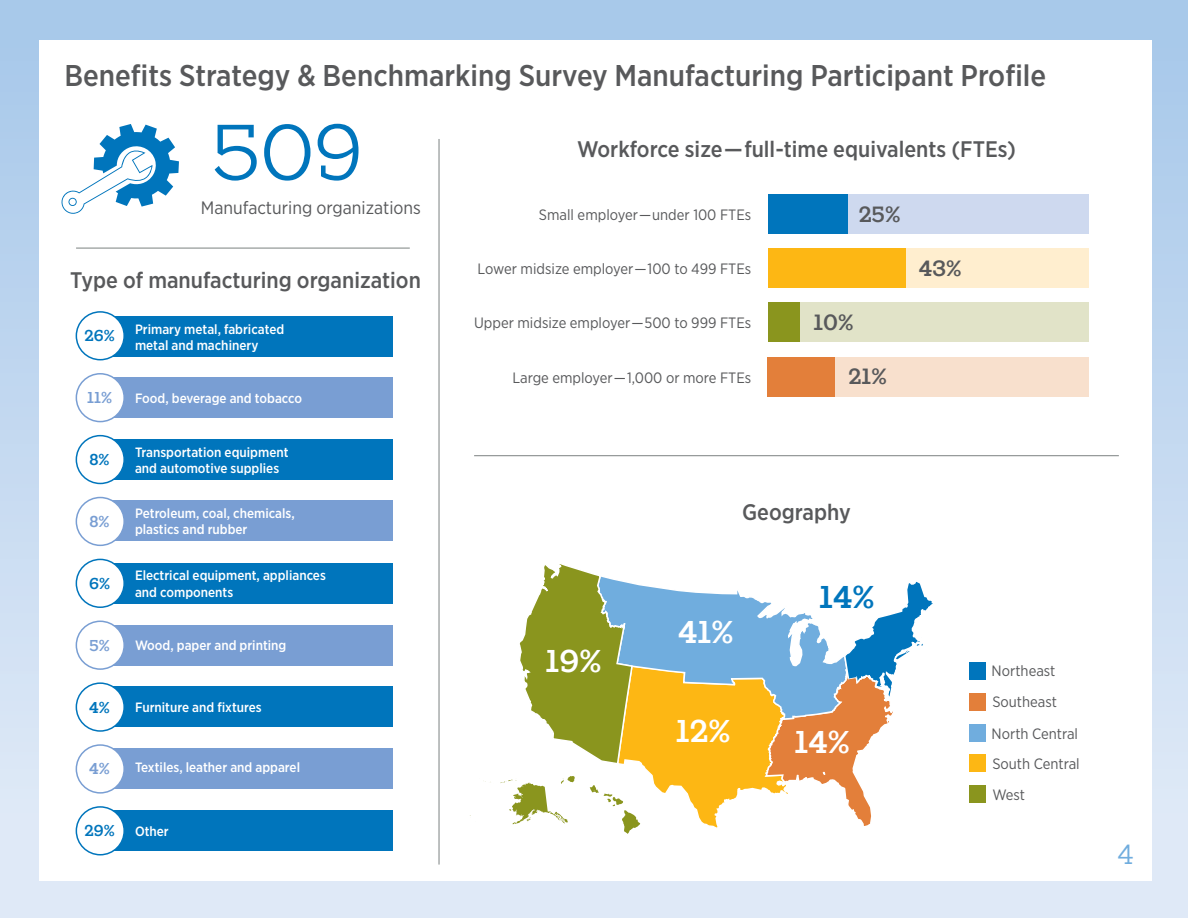
<style>
.page{position:relative;width:1188px;height:918px;background:#fff}
.page>*{position:absolute;margin:0;border:0;box-sizing:border-box;transform-origin:0 0}
.t1{font:300 75px "Gallagher Slab";color:#0075bc}
.t2{font:500 30px "Gotham Narrow";color:#58595b}
.t3{font:500 30px "Gallagher Slab";color:#fff}
.t4{font:500 30px "Gallagher Slab";color:#0075bc}
.t5{font:300 27px "Gallagher Slab";color:#70adde}
.t6{font:500 22.5px "Gotham Narrow";color:#58595b}
.t7{font:500 21px "Gallagher Slab";letter-spacing:.005em;color:#58595b}
.t8{font:18px "Gotham Narrow";color:#58595b}
.t9{font:15px/30.6px "Gotham Narrow";color:#58595b}
.t10{font:500 15px "Gallagher Slab";color:#0075bc}
.t11{font:500 15px "Gallagher Slab";color:#799ed3}
.t12{font:500 13.5px/16.2px "Gotham Narrow";color:#fff}
</style>
<div class="page">
<div style="left:0;top:0;width:1188px;height:918px;background:linear-gradient(to bottom,#a6c7e9,#e4ecf8)"></div>
<div style="left:39px;top:40px;width:1112px;height:841px;background:#fff"></div>
<hr style="left:439px;top:139px;width:1px;height:726px;background:#7c8281">
<hr style="left:474px;top:455px;width:645px;height:1px;background:#7c8281">
<hr style="left:76px;top:248px;width:334px;height:1px;background:#7c8281">
<div style="left:768px;top:194px;width:321px;height:40px;background:#ced9ef"></div>
<div style="left:768px;top:303px;width:320px;height:39px;background:#e1e3c8"></div>
<div style="left:768px;top:248px;width:320px;height:40px;background:#ffeecf"></div>
<div style="left:768px;top:357px;width:320px;height:40px;background:#f8e0cd"></div>
<div style="left:969px;top:693px;width:16px;height:18px;background:#e37f3a"></div>
<div style="left:969px;top:755px;width:16px;height:17px;background:#fdb714"></div>
<div style="left:969px;top:786px;width:16px;height:17px;background:#8a951e"></div>
<div style="left:969px;top:663px;width:16px;height:17px;background:#0075bc"></div>
<div style="left:969px;top:724px;width:16px;height:17px;background:#70adde"></div>
<svg style="left:596px;top:0;width:253px;height:457px"></svg>
<svg style="left:500px;top:564px;width:433px;height:270px"></svg>
<div style="left:108px;top:316px;width:285px;height:40px;background:#0075bc"></div>
<div style="left:76px;top:312px;width:48px;height:48px;background:#fff;border-radius:50%"></div>
<div style="left:76px;top:311px;width:49px;height:49px;border:2px solid #0075bc;border-radius:50%"></div>
<div style="left:108px;top:563px;width:285px;height:41px;background:#0075bc"></div>
<div style="left:76px;top:559px;width:48px;height:48px;background:#fff;border-radius:50%"></div>
<div style="left:76px;top:559px;width:49px;height:49px;border:2px solid #0075bc;border-radius:50%"></div>
<div style="left:108px;top:439px;width:285px;height:41px;background:#0075bc"></div>
<div style="left:76px;top:436px;width:48px;height:47px;background:#fff;border-radius:50%"></div>
<div style="left:76px;top:435px;width:49px;height:49px;border:2px solid #0075bc;border-radius:50%"></div>
<div style="left:108px;top:687px;width:285px;height:40px;background:#0075bc"></div>
<div style="left:76px;top:683px;width:48px;height:48px;background:#fff;border-radius:50%"></div>
<div style="left:76px;top:682px;width:49px;height:50px;border:2px solid #0075bc;border-radius:50%"></div>
<div style="left:108px;top:377px;width:285px;height:41px;background:#799ed3"></div>
<div style="left:76px;top:374px;width:48px;height:48px;background:#fff;border-radius:50%"></div>
<div style="left:76px;top:373px;width:49px;height:49px;border:2px solid #799ed3;border-radius:50%"></div>
<div style="left:108px;top:625px;width:285px;height:40px;background:#799ed3"></div>
<div style="left:76px;top:621px;width:48px;height:48px;background:#fff;border-radius:50%"></div>
<div style="left:76px;top:621px;width:49px;height:49px;border:2px solid #799ed3;border-radius:50%"></div>
<div style="left:108px;top:501px;width:285px;height:40px;background:#799ed3"></div>
<div style="left:76px;top:498px;width:48px;height:47px;background:#fff;border-radius:50%"></div>
<div style="left:76px;top:497px;width:49px;height:49px;border:2px solid #799ed3;border-radius:50%"></div>
<div style="left:108px;top:748px;width:285px;height:41px;background:#799ed3"></div>
<div style="left:76px;top:745px;width:48px;height:48px;background:#fff;border-radius:50%"></div>
<div style="left:76px;top:744px;width:49px;height:50px;border:2px solid #799ed3;border-radius:50%"></div>
<div style="left:108px;top:810px;width:285px;height:40px;background:#0075bc"></div>
<div style="left:76px;top:807px;width:48px;height:48px;background:#fff;border-radius:50%"></div>
<div style="left:76px;top:806px;width:49px;height:50px;border:2px solid #0075bc;border-radius:50%"></div>
<div style="left:769px;top:194px;width:79px;height:40px;background:#0075bc"></div>
<svg style="left:61px;top:124px;width:118px;height:90px"></svg>
<div style="left:768px;top:357px;width:67px;height:40px;background:#e37f3a"></div>
<div style="left:768px;top:303px;width:32px;height:39px;background:#8a951e"></div>
<div style="left:768px;top:248px;width:137px;height:40px;background:#fdb714"></div>
<h2 class="t2" style="left:65px;top:57px;width:983px">Benefits Strategy &amp; Benchmarking Survey Manufacturing Participant Profile</h2>
<h1 class="t1" style="left:213px;top:106px;width:151px">509</h1>
<h3 class="t8" style="left:201px;top:196px;width:221px">Manufacturing organizations</h3>
<h3 class="t6" style="left:70px;top:266px;width:352px">Type of manufacturing organization</h3>
<p class="t10" style="left:84px;top:327px;width:32px">26%</p>
<p class="t12" style="left:135px;top:320px;width:151px">Primary metal, fabricated metal and machinery</p>
<p class="t11" style="left:87px;top:389px;width:27px">11%</p>
<p class="t12" style="left:135px;top:390px;width:169px">Food, beverage and tobacco</p>
<p class="t10" style="left:89px;top:450px;width:22px">8%</p>
<p class="t11" style="left:89px;top:512px;width:22px">8%</p>
<p class="t10" style="left:89px;top:574px;width:23px">6%</p>
<p class="t12" style="left:135px;top:444px;width:155px">Transportation equipment and automotive supplies</p>
<p class="t12" style="left:135px;top:505px;width:161px">Petroleum, coal, chemicals, plastics and rubber</p>
<p class="t12" style="left:135px;top:567px;width:192px">Electrical equipment, appliances and components</p>
<p class="t11" style="left:89px;top:636px;width:22px">5%</p>
<p class="t12" style="left:135px;top:637px;width:153px">Wood, paper and printing</p>
<p class="t10" style="left:89px;top:698px;width:22px">4%</p>
<p class="t12" style="left:135px;top:699px;width:128px">Furniture and fixtures</p>
<p class="t11" style="left:89px;top:760px;width:22px">4%</p>
<p class="t12" style="left:135px;top:759px;width:167px">Textiles, leather and apparel</p>
<p class="t10" style="left:84px;top:822px;width:32px">29%</p>
<p class="t12" style="left:135px;top:823px;width:35px">Other</p>
<h3 class="t6" style="left:577px;top:135px;width:440px">Workforce size — full-time equivalents (FTEs)</h3>
<p class="t9" style="left:539px;top:199px;width:214px">Small employer — under 100 FTEs</p>
<h3 class="t7" style="left:859px;top:201px;width:43px">25%</h3>
<p class="t9" style="left:478px;top:253px;width:275px">Lower midsize employer — 100 to 499 FTEs</p>
<h3 class="t7" style="left:919px;top:255px;width:44px">43%</h3>
<p class="t9" style="left:474px;top:308px;width:279px">Upper midsize employer — 500 to 999 FTEs</p>
<p class="t9" style="left:512px;top:362px;width:240px">Large employer — 1,000 or more FTEs</p>
<h3 class="t7" style="left:813px;top:310px;width:42px">10%</h3>
<h3 class="t7" style="left:849px;top:364px;width:40px">21%</h3>
<h2 class="t3" style="left:546px;top:643px;width:58px">19%</h2>
<h3 class="t6" style="left:742px;top:498px;width:110px">Geography</h3>
<h2 class="t3" style="left:678px;top:613px;width:57px">41%</h2>
<h2 class="t4" style="left:819px;top:579px;width:57px">14%</h2>
<h2 class="t3" style="left:676px;top:713px;width:56px">12%</h2>
<h2 class="t3" style="left:794px;top:723px;width:57px">14%</h2>
<p class="t9" style="left:992px;top:656px;width:65px">Northeast</p>
<p class="t9" style="left:992px;top:686px;width:66px">Southeast</p>
<p class="t9" style="left:992px;top:718px;width:88px">North Central</p>
<p class="t9" style="left:992px;top:749px;width:89px">South Central<br>West</p>
<h3 class="t5" style="left:1118px;top:837px;width:18px">4</h3>
</div>
